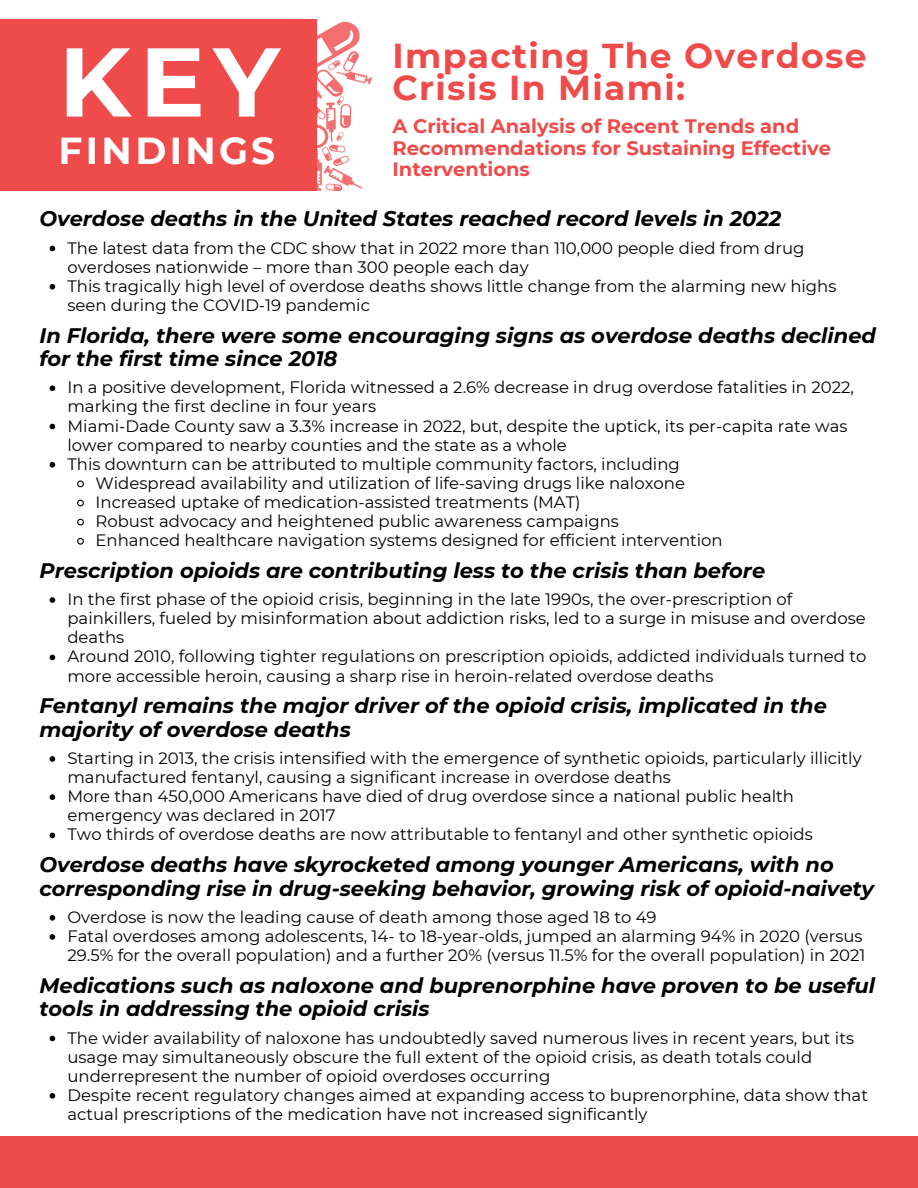
<style>
.page{position:relative;width:918px;height:1188px;background:#fff}
.page>*{position:absolute;margin:0;border:0;box-sizing:border-box;transform-origin:0 0}
.t1{font:700 97.5px "Montserrat";color:#fff}
.t2{font:700 37.5px "Montserrat";letter-spacing:.09em;color:#fff}
.t3{font:700 34.5px/32.7px "Montserrat";letter-spacing:.04em;color:#f04b4b}
.t4{font:italic 700 21px/23.7px "Montserrat";color:#000}
.t5{font:700 19.5px/21.3px "Montserrat";color:#f04b4b}
.t6{font:16.5px/19.2px "Montserrat";color:#000}
</style>
<div class="page">
<div style="left:0;top:19px;width:316px;height:171px;background:#f04b4b"></div>
<svg style="left:50px;top:246px;width:5px;height:5px"></svg>
<svg style="left:50px;top:284px;width:5px;height:6px"></svg>
<svg style="left:50px;top:385px;width:5px;height:6px"></svg>
<svg style="left:50px;top:424px;width:5px;height:5px"></svg>
<svg style="left:50px;top:462px;width:5px;height:6px"></svg>
<svg style="left:77px;top:480px;width:7px;height:8px"></svg>
<svg style="left:77px;top:499px;width:7px;height:8px"></svg>
<svg style="left:77px;top:518px;width:7px;height:8px"></svg>
<svg style="left:77px;top:537px;width:7px;height:8px"></svg>
<svg style="left:50px;top:597px;width:5px;height:6px"></svg>
<svg style="left:50px;top:655px;width:5px;height:5px"></svg>
<svg style="left:50px;top:756px;width:5px;height:6px"></svg>
<svg style="left:50px;top:794px;width:5px;height:6px"></svg>
<svg style="left:50px;top:833px;width:5px;height:5px"></svg>
<svg style="left:50px;top:915px;width:5px;height:6px"></svg>
<svg style="left:50px;top:934px;width:5px;height:6px"></svg>
<svg style="left:50px;top:1036px;width:5px;height:5px"></svg>
<svg style="left:50px;top:1093px;width:5px;height:6px"></svg>
<img style="left:316px;top:19px;width:55px;height:171px">
<div style="left:0;top:1137px;width:918px;height:51px;background:#f04b4b"></div>
<p class="t1" style="left:59px;top:22px;width:223px">KEY</p>
<p class="t2" style="left:59px;top:128px;width:218px">FINDINGS</p>
<p class="t3" style="left:393px;top:39px;width:475px">Impacting The Overdose<br>Crisis In Miami:</p>
<p class="t5" style="left:393px;top:116px;width:440px">A Critical Analysis of Recent Trends and<br>Recommendations for Sustaining Effective<br>Interventions</p>
<p class="t4" style="left:39px;top:207px;width:743px">Overdose deaths in the United States reached record levels in 2022</p>
<p class="t6" style="left:67px;top:238px;width:738px">The latest data from the CDC show that in 2022 more than 110,000 people died from drug overdoses nationwide – more than 300 people each day</p>
<p class="t6" style="left:67px;top:276px;width:770px">This tragically high level of overdose deaths shows little change from the alarming new highs seen during the COVID-19 pandemic</p>
<p class="t4" style="left:39px;top:323px;width:838px">In Florida, there were some encouraging signs as overdose deaths declined for the first time since 2018</p>
<p class="t6" style="left:67px;top:378px;width:788px">In a positive development, Florida witnessed a 2.6% decrease in drug overdose fatalities in 2022, marking the first decline in four years</p>
<p class="t6" style="left:67px;top:416px;width:781px">Miami-Dade County saw a 3.3% increase in 2022, but, despite the uptick, its per-capita rate was lower compared to nearby counties and the state as a whole</p>
<p class="t6" style="left:67px;top:454px;width:614px">This downturn can be attributed to multiple community factors, including</p>
<p class="t6" style="left:96px;top:473px;width:591px">Widespread availability and utilization of life-saving drugs like naloxone</p>
<p class="t6" style="left:96px;top:493px;width:487px">Increased uptake of medication-assisted treatments (MAT)</p>
<p class="t6" style="left:96px;top:512px;width:525px">Robust advocacy and heightened public awareness campaigns</p>
<p class="t6" style="left:96px;top:531px;width:629px">Enhanced healthcare navigation systems designed for efficient intervention</p>
<p class="t4" style="left:39px;top:559px;width:727px">Prescription opioids are contributing less to the crisis than before</p>
<p class="t6" style="left:67px;top:590px;width:800px">In the first phase of the opioid crisis, beginning in the late 1990s, the over-prescription of painkillers, fueled by misinformation about addiction risks, led to a surge in misuse and overdose deaths</p>
<p class="t6" style="left:67px;top:647px;width:800px">Around 2010, following tighter regulations on prescription opioids, addicted individuals turned to more accessible heroin, causing a sharp rise in heroin-related overdose deaths</p>
<p class="t4" style="left:39px;top:694px;width:789px">Fentanyl remains the major driver of the opioid crisis, implicated in the majority of overdose deaths</p>
<p class="t6" style="left:67px;top:748px;width:796px">Starting in 2013, the crisis intensified with the emergence of synthetic opioids, particularly illicitly manufactured fentanyl, causing a significant increase in overdose deaths</p>
<p class="t6" style="left:67px;top:787px;width:728px">More than 450,000 Americans have died of drug overdose since a national public health emergency was declared in 2017</p>
<p class="t6" style="left:67px;top:825px;width:747px">Two thirds of overdose deaths are now attributable to fentanyl and other synthetic opioids</p>
<p class="t4" style="left:39px;top:853px;width:836px">Overdose deaths have skyrocketed among younger Americans, with no corresponding rise in drug-seeking behavior, growing risk of opioid-naivety</p>
<p class="t6" style="left:67px;top:907px;width:591px">Overdose is now the leading cause of death among those aged 18 to 49</p>
<p class="t6" style="left:67px;top:927px;width:799px">Fatal overdoses among adolescents, 14- to 18-year-olds, jumped an alarming 94% in 2020 (versus<br>29.5% for the overall population) and a further 20% (versus 11.5% for the overall population) in 2021</p>
<p class="t4" style="left:39px;top:973px;width:837px">Medications such as naloxone and buprenorphine have proven to be useful tools in addressing the opioid crisis</p>
<p class="t6" style="left:67px;top:1028px;width:788px">The wider availability of naloxone has undoubtedly saved numerous lives in recent years, but its usage may simultaneously obscure the full extent of the opioid crisis, as death totals could underrepresent the number of opioid overdoses occurring</p>
<p class="t6" style="left:67px;top:1085px;width:802px">Despite recent regulatory changes aimed at expanding access to buprenorphine, data show that actual prescriptions of the medication have not increased significantly</p>
</div>
